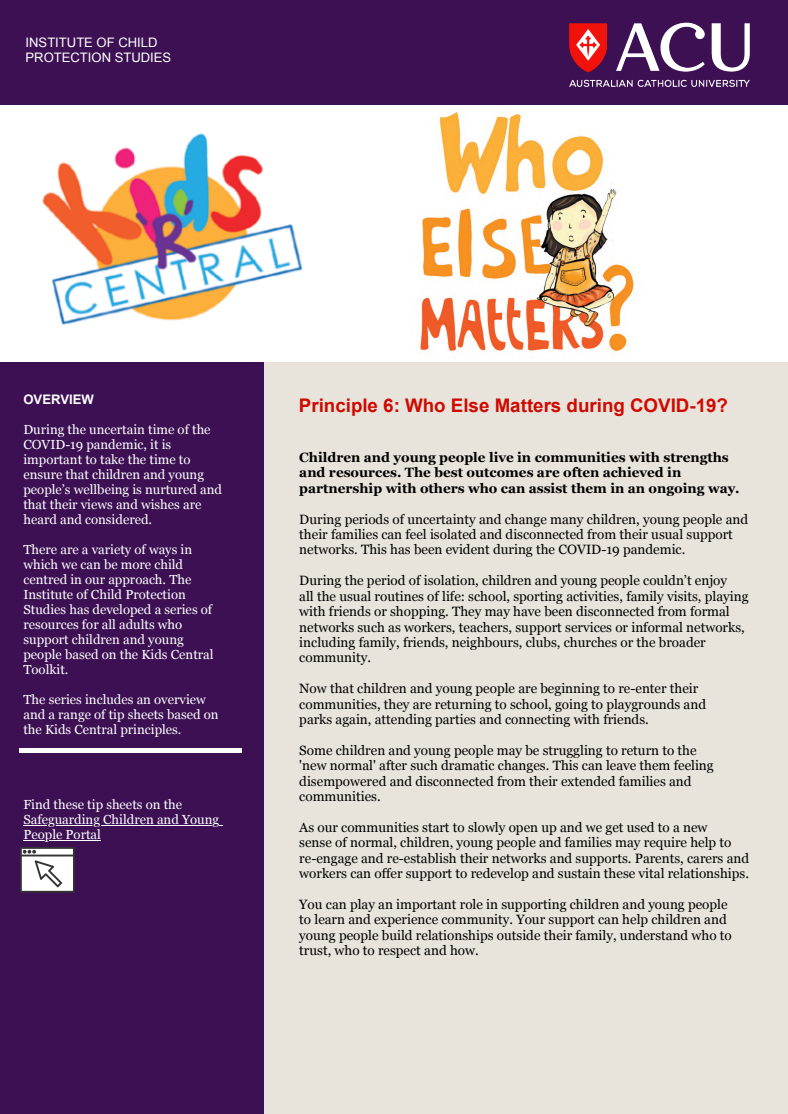
<style>
.page{position:relative;width:788px;height:1114px;background:#fff}
.page>*{position:absolute;margin:0;border:0;box-sizing:border-box;transform-origin:0 0}
.t1{font:700 18.75px "Arial";color:#d00a00}
.t2{font:13.5px/15.4px "Georgia";color:#000}
.t3{font:700 13.5px/15.4px "Georgia";color:#000}
.t4{font:13.12px/15px "Georgia";color:#fff}
.t5{font:700 13.12px "Arial";color:#fff}
.t6{font:13px/15.2px "Arial";color:#fff}
</style>
<div class="page">
<div style="left:0;top:0;width:788px;height:1113px;background:#3c1053"></div>
<div style="left:264px;top:361px;width:524px;height:752px;background:#e8e3db"></div>
<div style="left:1px;top:105px;width:787px;height:256px;background:#fff"></div>
<img style="left:569px;top:22px;width:181px;height:65px">
<hr style="left:23px;top:825px;width:196px;height:1px;background:#fff">
<hr style="left:23px;top:840px;width:78px;height:1px;background:#fff">
<hr style="left:19px;top:748px;width:173px;height:4px;background:#fff">
<hr style="left:192px;top:748px;width:49px;height:4px;background:#fff">
<svg style="left:20px;top:847px;width:55px;height:45px;background:#cbcbcb"></svg>
<img style="left:419px;top:112px;width:215px;height:240px">
<img style="left:42px;top:133px;width:261px;height:192px">
<p class="t6" style="left:26px;top:35px;width:147px">INSTITUTE OF CHILD<br>PROTECTION STUDIES</p>
<p class="t5" style="left:23px;top:392px;width:72px">OVERVIEW</p>
<p class="t4" style="left:23px;top:422px;width:200px">During the uncertain time of the<br>COVID-19 pandemic, it is important to take the time to ensure that children and young people’s wellbeing is nurtured and that their views and wishes are heard and considered.</p>
<p class="t4" style="left:23px;top:542px;width:192px">There are a variety of ways in which we can be more child centred in our approach. The<br>Institute of Child Protection<br>Studies has developed a series of resources for all adults who support children and young people based on the Kids Central<br>Toolkit.</p>
<p class="t4" style="left:23px;top:692px;width:197px">The series includes an overview and a range of tip sheets based on the Kids Central principles.</p>
<p class="t4" style="left:23px;top:797px;width:197px">Find these tip sheets on the<br>Safeguarding Children and Young<br>People Portal</p>
<h1 class="t1" style="left:299px;top:395px;width:430px">Principle 6: Who Else Matters during COVID-19?</h1>
<p class="t3" style="left:299px;top:449px;width:442px">Children and young people live in communities with strengths and resources. The best outcomes are often achieved in partnership with others who can assist them in an ongoing way.</p>
<p class="t2" style="left:299px;top:511px;width:450px">During periods of uncertainty and change many children, young people and their families can feel isolated and disconnected from their usual support networks. This has been evident during the COVID-19 pandemic.</p>
<p class="t2" style="left:299px;top:573px;width:450px">During the period of isolation, children and young people couldn’t enjoy<br>all the usual routines of life: school, sporting activities, family visits, playing with friends or shopping. They may have been disconnected from formal networks such as workers, teachers, support services or informal networks, including family, friends, neighbours, clubs, churches or the broader community.</p>
<p class="t2" style="left:299px;top:681px;width:408px">Now that children and young people are beginning to re-enter their communities, they are returning to school, going to playgrounds and parks again, attending parties and connecting with friends.</p>
<p class="t2" style="left:299px;top:742px;width:416px">Some children and young people may be struggling to return to the 'new normal' after such dramatic changes. This can leave them feeling disempowered and disconnected from their extended families and communities.</p>
<p class="t2" style="left:299px;top:819px;width:451px">As our communities start to slowly open up and we get used to a new<br>sense of normal, children, young people and families may require help to re-engage and re-establish their networks and supports. Parents, carers and workers can offer support to redevelop and sustain these vital relationships.</p>
<p class="t2" style="left:299px;top:896px;width:434px">You can play an important role in supporting children and young people to learn and experience community. Your support can help children and young people build relationships outside their family, understand who to trust, who to respect and how.</p>
</div>
